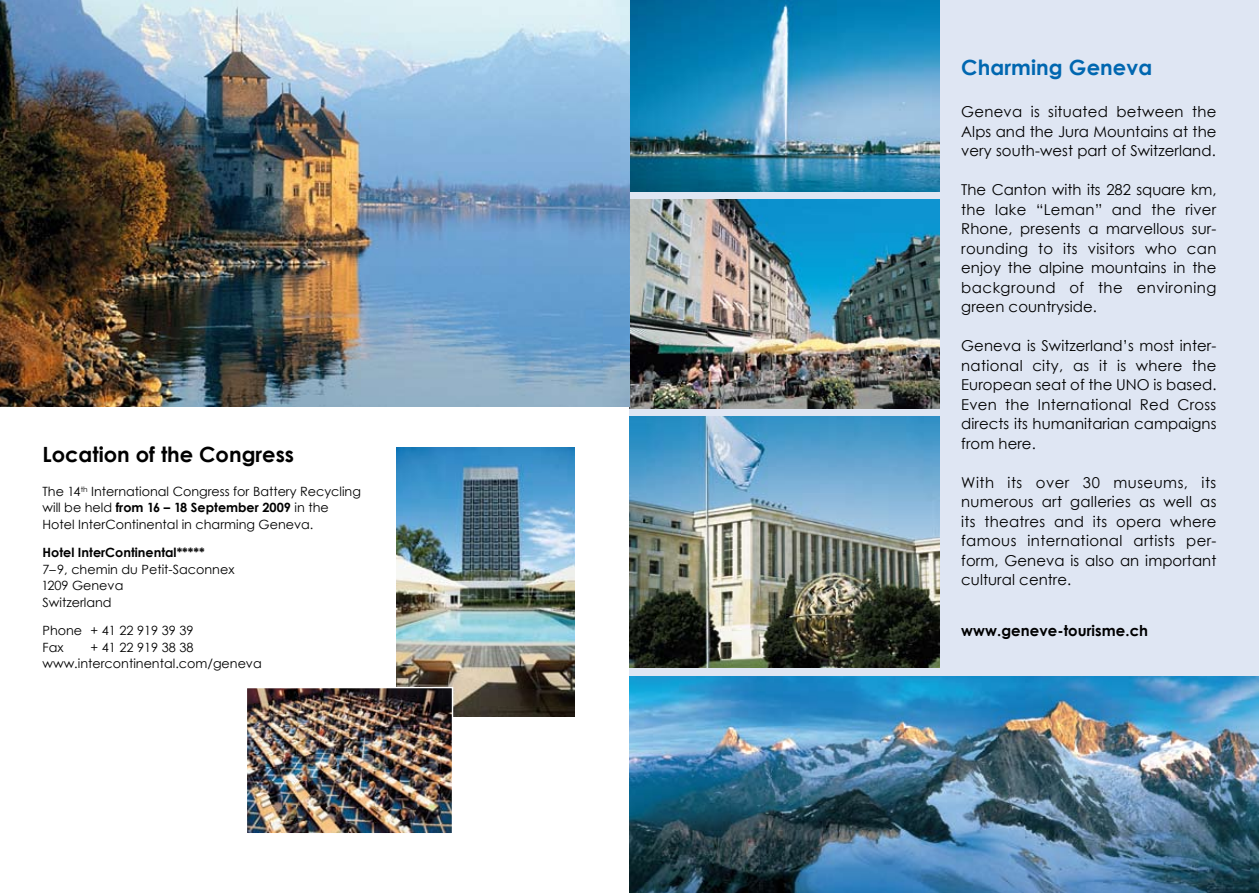
<style>
.page{position:relative;width:1259px;height:893px;background:#fff}
.page>*{position:absolute;margin:0;border:0;box-sizing:border-box;transform-origin:0 0}
.t1{font:700 21px "Century Gothic";color:#000}
.t2{font:700 21px "Century Gothic";letter-spacing:.005em;color:#0067b0}
.t3{font:15px/19.5px "Century Gothic";letter-spacing:.005em;color:#000;text-align:justify}
.t4{font:700 15px "Century Gothic";letter-spacing:.005em;color:#000}
.t5{font:12.75px/16.5px "Century Gothic";color:#000}
.t6{font:700 12.75px "Century Gothic";color:#000}
.s1{font-weight:700}
</style>
<div class="page">
<div style="left:629px;top:0;width:630px;height:893px;background:#dfe6f3"></div>
<img style="left:629px;top:0;width:311px;height:191px">
<img style="left:629px;top:200px;width:311px;height:208px">
<img style="left:629px;top:417px;width:311px;height:251px">
<img style="left:629px;top:676px;width:630px;height:217px">
<img style="left:0;top:0;width:629px;height:407px">
<img style="left:396px;top:448px;width:178px;height:269px">
<img style="left:248px;top:689px;width:203px;height:143px">
<div style="left:246px;top:687px;width:207px;height:147px;border:1px solid #fff"></div>
<h1 class="t1" style="left:43px;top:441px;width:253px">Location of the Congress</h1>
<p class="t5" style="left:43px;top:483px;width:320px">The 14<sup>th</sup> International Congress for Battery Recycling will be held <span class="s1">from 16 – 18 September 2009</span> in the<br>Hotel InterContinental in charming Geneva.</p>
<p class="t6" style="left:43px;top:545px;width:164px">Hotel InterContinental*****</p>
<p class="t5" style="left:42px;top:561px;width:194px">7–9, chemin du Petit-Saconnex<br>1209 Geneva<br>Switzerland</p>
<p class="t5" style="left:43px;top:622px;width:153px">Phone + 41 22 919 39 39<br>Fax</p>
<p class="t5" style="left:43px;top:639px;width:221px;text-indent:48px">+ 41 22 919 38 38 www.intercontinental.com/geneva</p>
<h1 class="t2" style="left:961px;top:54px;width:192px">Charming Geneva</h1>
<p class="t3" style="left:961px;top:102px;width:257px">Geneva is situated between the Alps and the Jura Mountains at the very south-west part of Switzerland.</p>
<p class="t3" style="left:961px;top:180px;width:257px">The Canton with its 282 square km, the lake “Leman” and the river Rhone, presents a marvellous sur&shy;rounding to its visitors who can enjoy the alpine mountains in the background of the environing green countryside.</p>
<p class="t3" style="left:961px;top:336px;width:257px">Geneva is Switzerland’s most inter&shy;national city, as it is where the European seat of the UNO is based.<br>Even the International Red Cross directs its humanitarian campaigns from here.</p>
<p class="t3" style="left:961px;top:472px;width:257px">With its over 30 museums, its numerous art galleries as well as its theatres and its opera where famous international artists per&shy;form, Geneva is also an important cultural centre.</p>
<p class="t4" style="left:961px;top:621px;width:188px">www.geneve-tourisme.ch</p>
</div>
